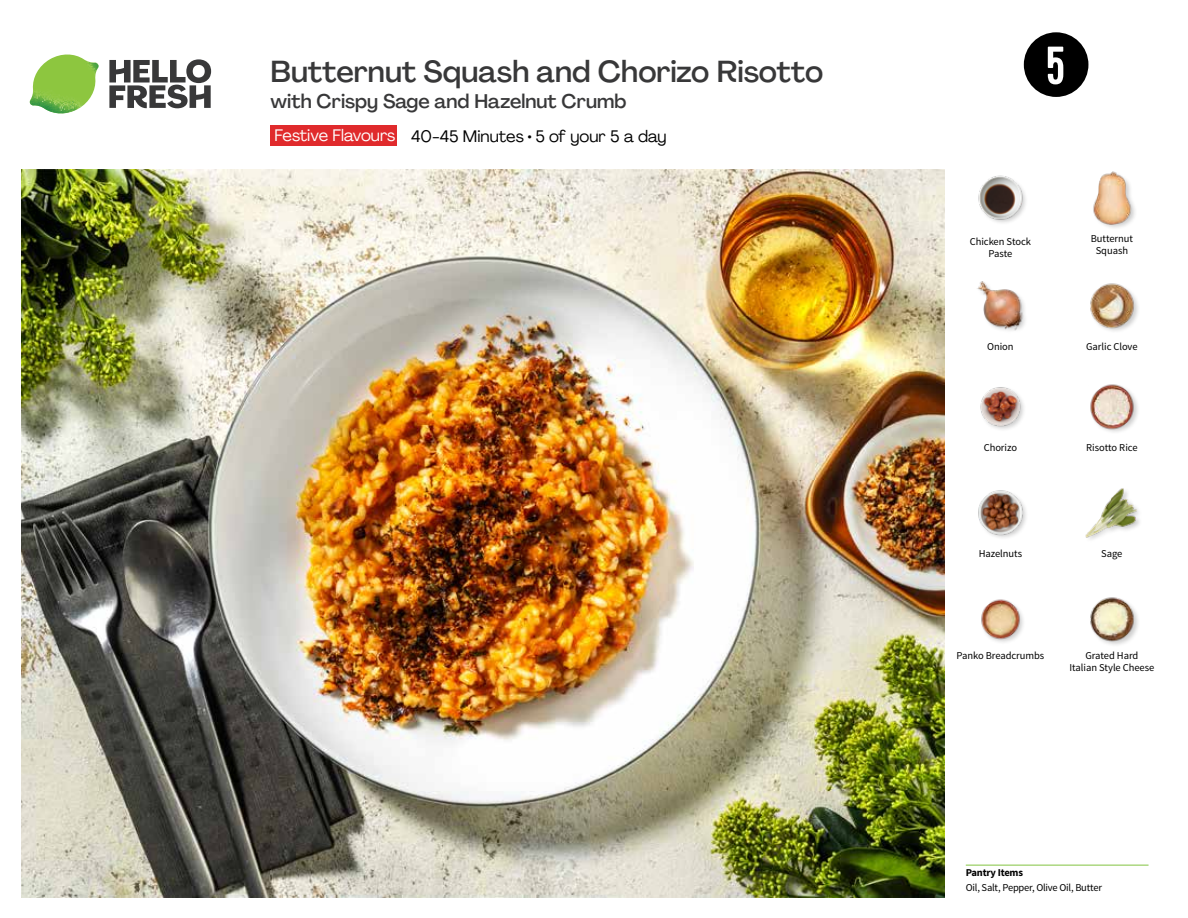
<style>
.page{position:relative;width:1188px;height:918px;background:#fff}
.page>*{position:absolute;margin:0;border:0;box-sizing:border-box;transform-origin:0 0}
.t1{font:54px "Kapra";color:#fff}
.t2{font:500 30px "Agrandir";color:#383839}
.t3{font:500 19.5px "Agrandir";color:#383839}
.t4{font:16.5px "Agrandir";color:#000}
.t5{font:16.5px "Agrandir";color:#fff}
.t6{font:10.5px/12px "Source Sans Pro";letter-spacing:-.005em;color:#000;text-align:center}
.t7{font:700 10.5px "Source Sans Pro";letter-spacing:-.02em;color:#000}
</style>
<div class="page">
<svg style="left:109px;top:59px;width:102px;height:49px"></svg>
<img style="left:30px;top:55px;width:69px;height:59px">
<img style="left:21px;top:170px;width:924px;height:728px">
<hr style="left:966px;top:865px;width:183px;height:1px;background:#82c341">
<div style="left:271px;top:126px;width:126px;height:20px;background:#e02a2c"></div>
<img style="left:981px;top:599px;width:42px;height:43px">
<img style="left:1090px;top:597px;width:48px;height:48px">
<img style="left:980px;top:387px;width:44px;height:42px">
<img style="left:978px;top:490px;width:48px;height:48px">
<img style="left:1085px;top:488px;width:55px;height:52px">
<img style="left:1090px;top:384px;width:48px;height:48px">
<img style="left:978px;top:175px;width:48px;height:48px">
<img style="left:977px;top:281px;width:48px;height:50px">
<img style="left:1090px;top:283px;width:48px;height:48px">
<div style="left:1093px;top:171px;width:45px;height:60px;background:#000;opacity:.2"></div>
<img style="left:1093px;top:171px;width:45px;height:55px">
<svg style="left:1023px;top:32px;width:66px;height:65px"></svg>
<h2 class="t2" style="left:271px;top:53px;width:554px">Butternut Squash and Chorizo Risotto</h2>
<h3 class="t3" style="left:271px;top:89px;width:357px">with Crispy Sage and Hazelnut Crumb</h3>
<h3 class="t5" style="left:275px;top:125px;width:122px">Festive Flavours</h3>
<h3 class="t4" style="left:411px;top:126px;width:257px">40-45 Minutes • 5 of your 5 a day</h3>
<h1 class="t1" style="left:1046px;top:35px;width:20px">5</h1>
<p class="t6" style="left:970px;top:235px;width:63px">Chicken Stock<br>Paste</p>
<p class="t6" style="left:1091px;top:232px;width:44px">Butternut<br>Squash</p>
<p class="t6" style="left:987px;top:340px;width:28px">Onion</p>
<p class="t6" style="left:1086px;top:340px;width:53px">Garlic Clove</p>
<p class="t6" style="left:984px;top:442px;width:35px">Chorizo</p>
<p class="t6" style="left:1086px;top:442px;width:53px">Risotto Rice</p>
<p class="t6" style="left:979px;top:548px;width:45px">Hazelnuts</p>
<p class="t6" style="left:1101px;top:548px;width:23px">Sage</p>
<p class="t6" style="left:957px;top:650px;width:89px">Panko Breadcrumbs</p>
<p class="t6" style="left:1070px;top:650px;width:86px">Grated Hard<br>Italian Style Cheese</p>
<p class="t7" style="left:966px;top:866px;width:59px">Pantry Items</p>
<p class="t6" style="left:966px;top:881px;width:138px">Oil, Salt, Pepper, Olive Oil, Butter</p>
</div>
